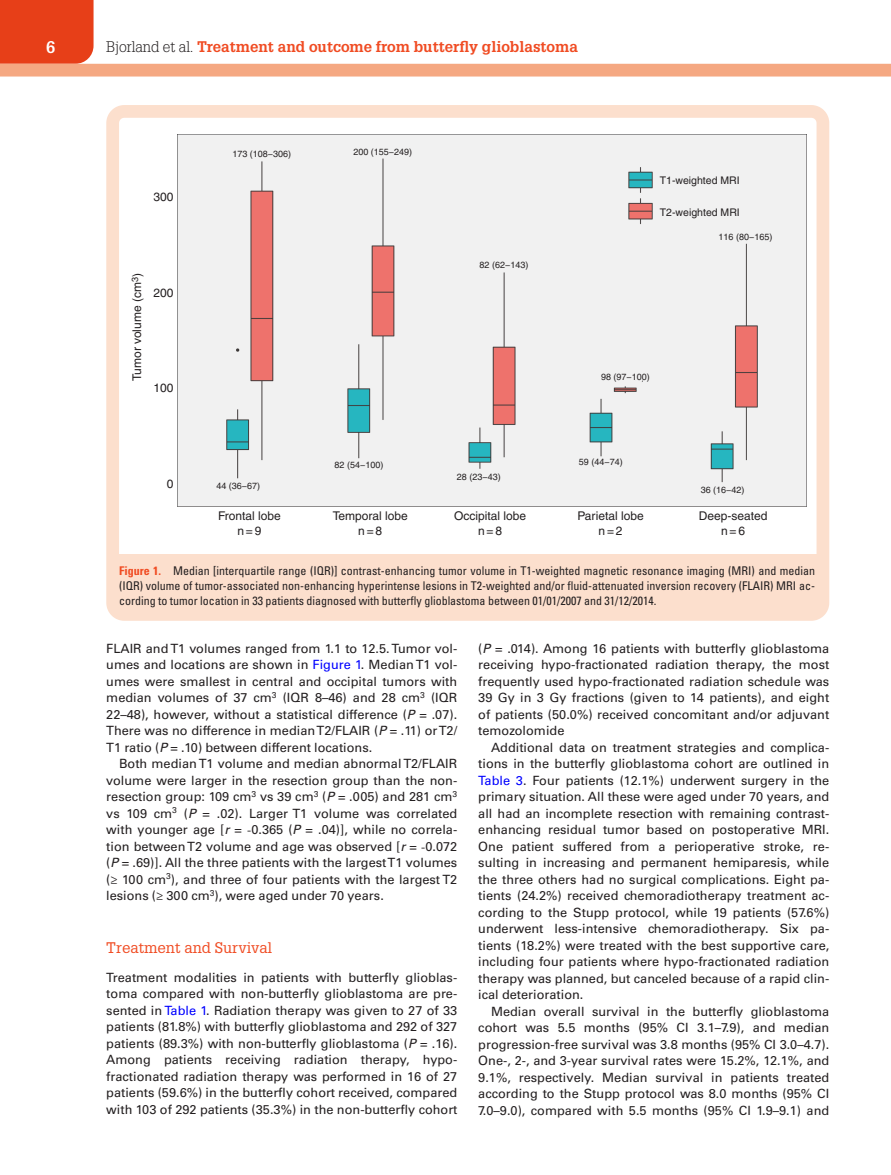
<style>
.page{position:relative;width:891px;height:1175px;background:#fff}
.page>*{position:absolute;margin:0;border:0;box-sizing:border-box;transform-origin:0 0}
.t1{font:700 16.5px "Glypha LT Std";color:#fff}
.t2{font:15px "Glypha LT Std Bold 2";color:#f04b22}
.HeadB{font:15px "Glypha LT Std";color:#f04b22}
.TextInd{font:12.75px/16.5px "Univers LT Std";color:#231f20;text-align:justify}
.Text{font:12.75px/16.5px "Univers LT Std";color:#231f20;text-align:justify}
.FigCapt{font:condensed 12px/15px "Univers LT Std";color:#231f20;text-align:justify}
.graphic{font:12px/14.4px "Helvetica";color:#231f20;text-align:center}
.graphic-2{font:10.5px "Helvetica";color:#231f20}
.graphic-3{font:9px "Helvetica";color:#231f20}
.s1{font-family:"Glypha LT Std";font-weight:300;color:#231f20}
.s2{font-weight:700;color:#f04b22}
.s3{color:#00f}
.s4{font-style:italic}
.s5{font-family:"STIX General"}
</style>
<div class="page">
<div style="left:0;top:0;width:94px;height:64px;background:#e73f18"></div>
<div style="left:0;top:64px;width:891px;height:12px;background:#f5a882"></div>
<div style="left:110px;top:554px;width:716px;height:58px;background:#fcdfcd"></div>
<img style="left:177px;top:134px;width:629px;height:373px">
<div style="left:106px;top:105px;width:723px;height:516px;border:13px solid #fcdfcd;border-radius:12px"></div>
<p class="t1" style="left:46px;top:37px;width:11px">6</p>
<p class="t2" style="left:106px;top:37px;width:473px"><span class="s1">Bjorland et al.</span> Treatment and outcome from butterfly glioblastoma</p>
<p class="graphic" style="left:154px;top:190px;width:22px">300</p>
<p class="graphic" style="left:130px;top:381px;width:109px;rotate:-90deg">Tumor volume (cm<sup>3</sup>)</p>
<p class="graphic" style="left:154px;top:286px;width:22px">200</p>
<p class="graphic" style="left:154px;top:381px;width:22px">100</p>
<p class="graphic" style="left:167px;top:476px;width:8px">0</p>
<p class="graphic-3" style="left:232px;top:149px;width:60px">173 (108−306)</p>
<p class="graphic-3" style="left:353px;top:146px;width:60px">200 (155−249)</p>
<p class="graphic-3" style="left:216px;top:481px;width:45px">44 (36−67)</p>
<p class="graphic-3" style="left:335px;top:459px;width:50px">82 (54−100)</p>
<p class="graphic-3" style="left:480px;top:260px;width:50px">82 (62−143)</p>
<p class="graphic-3" style="left:457px;top:472px;width:45px">28 (23−43)</p>
<p class="graphic-2" style="left:660px;top:174px;width:81px">T1-weighted MRI</p>
<p class="graphic-2" style="left:660px;top:206px;width:81px">T2-weighted MRI</p>
<p class="graphic-3" style="left:719px;top:232px;width:55px">116 (80−165)</p>
<p class="graphic-3" style="left:601px;top:371px;width:50px">98 (97−100)</p>
<p class="graphic-3" style="left:579px;top:457px;width:45px">59 (44−74)</p>
<p class="graphic-3" style="left:701px;top:485px;width:45px">36 (16−42)</p>
<p class="graphic" style="left:454px;top:509px;width:74px">Occipital lobe n=8</p>
<p class="graphic" style="left:577px;top:509px;width:68px">Parietal lobe n=2</p>
<p class="graphic" style="left:699px;top:509px;width:70px">Deep-seated n=6</p>
<p class="FigCapt" style="left:119px;top:563px;width:698px"><span class="s2">Figure 1.</span> Median [interquartile range (IQR)] contrast-enhancing tumor volume in T1-weighted magnetic resonance imaging (MRI) and median (IQR) volume of tumor-associated non-enhancing hyperintense lesions in T2-weighted and/or fluid-attenuated inversion recovery (FLAIR) MRI ac&shy;cording to tumor location in 33 patients diagnosed with butterfly glioblastoma between 01/01/2007 and 31/12/2014.</p>
<p class="graphic" style="left:218px;top:509px;width:64px">Frontal lobe n=9</p>
<p class="graphic" style="left:333px;top:509px;width:77px">Temporal lobe n=8</p>
<p class="TextInd" style="left:106px;top:640px;width:353px">FLAIR and T1 volumes ranged from 1.1 to 12.5. Tumor vol&shy;umes and locations are shown in <span class="s3">Figure 1</span>. Median T1 vol&shy;umes were smallest in central and occipital tumors with median volumes of 37 cm<sup>3</sup> (IQR 8–46) and 28 cm<sup>3</sup> (IQR 22–48), however, without a statistical difference (<span class="s4">P</span> = .07).<br>There was no difference in median T2/FLAIR (<span class="s4">P</span> = .11) or T2/ T1 ratio (<span class="s4">P</span> = .10) between different locations.</p>
<p class="TextInd" style="left:106px;top:755px;width:353px;text-indent:13px">Both median T1 volume and median abnormal T2/FLAIR volume were larger in the resection group than the non&shy;resection group: 109 cm<sup>3</sup> vs 39 cm<sup>3</sup> (<span class="s4">P</span> = .005) and 281 cm<sup>3 </sup>vs 109 cm<sup>3</sup> (<span class="s4">P</span> = .02). Larger T1 volume was correlated with younger age [<span class="s4">r</span> = <span class="s5">‐</span>0.365 (<span class="s4">P</span> = .04)], while no correla&shy;tion between T2 volume and age was observed [<span class="s4">r</span> = <span class="s5">‐</span>0.072 (<span class="s4">P</span> = .69)]. All the three patients with the largest T1 volumes (≥ 100 cm<sup>3</sup>), and three of four patients with the largest T2 lesions (≥ 300 cm<sup>3</sup>), were aged under 70 years.</p>
<h3 class="HeadB" style="left:106px;top:938px;width:167px">Treatment and Survival</h3>
<p class="Text" style="left:106px;top:969px;width:353px">Treatment modalities in patients with butterfly glioblas&shy;toma compared with non-butterfly glioblastoma are pre&shy;sented in <span class="s3">Table 1</span>. Radiation therapy was given to 27 of 33 patients (81.8%) with butterfly glioblastoma and 292 of 327 patients (89.3%) with non-butterfly glioblastoma (<span class="s4">P</span> = .16).<br>Among patients receiving radiation therapy, hypo&shy;fractionated radiation therapy was performed in 16 of 27 patients (59.6%) in the butterfly cohort received, compared with 103 of 292 patients (35.3%) in the non-butterfly cohort</p>
<p class="Text" style="left:478px;top:640px;width:353px">(<span class="s4">P</span> = .014). Among 16 patients with butterfly glioblastoma receiving hypo-fractionated radiation therapy, the most frequently used hypo-fractionated radiation schedule was 39 Gy in 3 Gy fractions (given to 14 patients), and eight of patients (50.0%) received concomitant and/or adjuvant temozolomide</p>
<p class="TextInd" style="left:478px;top:739px;width:353px;text-indent:13px">Additional data on treatment strategies and complica&shy;tions in the butterfly glioblastoma cohort are outlined in <span class="s3">Table 3</span>. Four patients (12.1%) underwent surgery in the primary situation. All these were aged under 70 years, and all had an incomplete resection with remaining contrast&shy;enhancing residual tumor based on postoperative MRI.<br>One patient suffered from a perioperative stroke, re&shy;sulting in increasing and permanent hemiparesis, while the three others had no surgical complications. Eight pa&shy;tients (24.2%) received chemoradiotherapy treatment ac&shy;cording to the Stupp protocol, while 19 patients (57.6%) underwent less-intensive chemoradiotherapy. Six pa&shy;tients (18.2%) were treated with the best supportive care, including four patients where hypo-fractionated radiation therapy was planned, but canceled because of a rapid clin&shy;ical deterioration.</p>
<p class="TextInd" style="left:478px;top:1003px;width:353px;text-indent:13px">Median overall survival in the butterfly glioblastoma cohort was 5.5 months (95% CI 3.1–7.9), and median progression-free survival was 3.8 months (95% CI 3.0–4.7).<br>One-, 2-, and 3-year survival rates were 15.2%, 12.1%, and 9.1%, respectively. Median survival in patients treated according to the Stupp protocol was 8.0 months (95% CI 7.0–9.0), compared with 5.5 months (95% CI 1.9–9.1) and</p>
</div>
